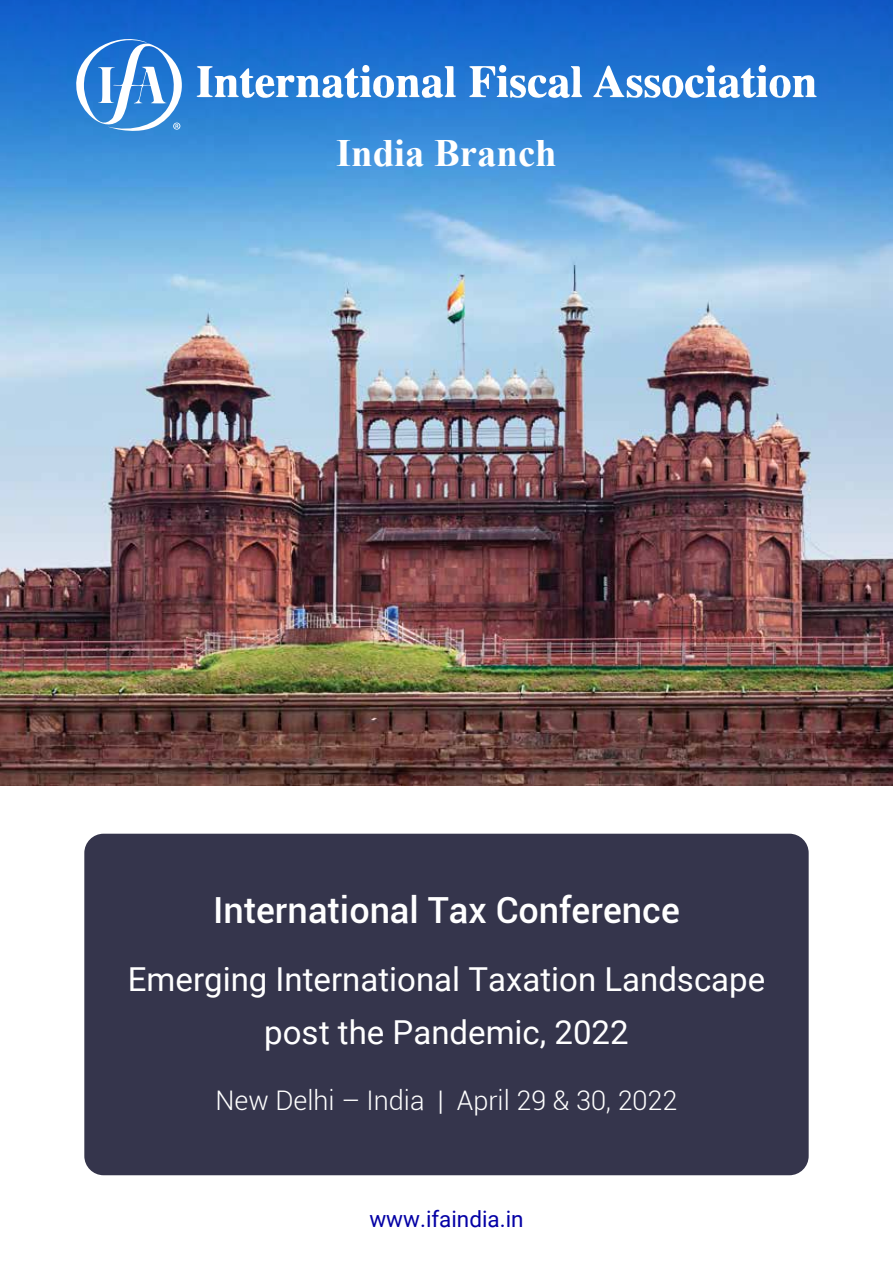
<style>
.page{position:relative;width:893px;height:1263px;background:#fff}
.page>*{position:absolute;margin:0;border:0;box-sizing:border-box;transform-origin:0 0}
.t1{font:700 38.7px "Times New Roman";color:#fff}
.t2{font:500 36px "Roboto";color:#fff}
.t3{font:33px/52.3px "Roboto";color:#fff;text-align:center}
.t4{font:300 27px "Roboto";color:#fff}
.t5{font:22.5px "Roboto";color:#0400a5}
</style>
<div class="page">
<img style="left:0;top:280px;width:893px;height:505px">
<div style="left:82px;top:831px;width:729px;height:346px;background:#35354c;border-radius:22px"></div>
<div style="left:80px;top:829px;width:733px;height:351px;border:4px solid #fff;border-radius:22px"></div>
<svg style="left:0;top:0;width:893px;height:280px;background:#4c94da"></svg>
<svg style="left:593px;top:63px;width:224px;height:37px"></svg>
<svg style="left:469px;top:64px;width:113px;height:34px"></svg>
<svg style="left:197px;top:65px;width:259px;height:34px"></svg>
<svg style="left:69px;top:29px;width:117px;height:107px"></svg>
<p class="t1" style="left:336px;top:126px;width:222px">India Branch</p>
<p class="t2" style="left:213px;top:884px;width:468px">International Tax Conference</p>
<p class="t3" style="left:128px;top:952px;width:639px">Emerging International Taxation Landscape post the Pandemic, 2022</p>
<p class="t4" style="left:215px;top:1081px;width:464px">New Delhi – India | April 29 &amp; 30, 2022</p>
<p class="t5" style="left:369px;top:1204px;width:156px">www.ifaindia.in</p>
</div>
